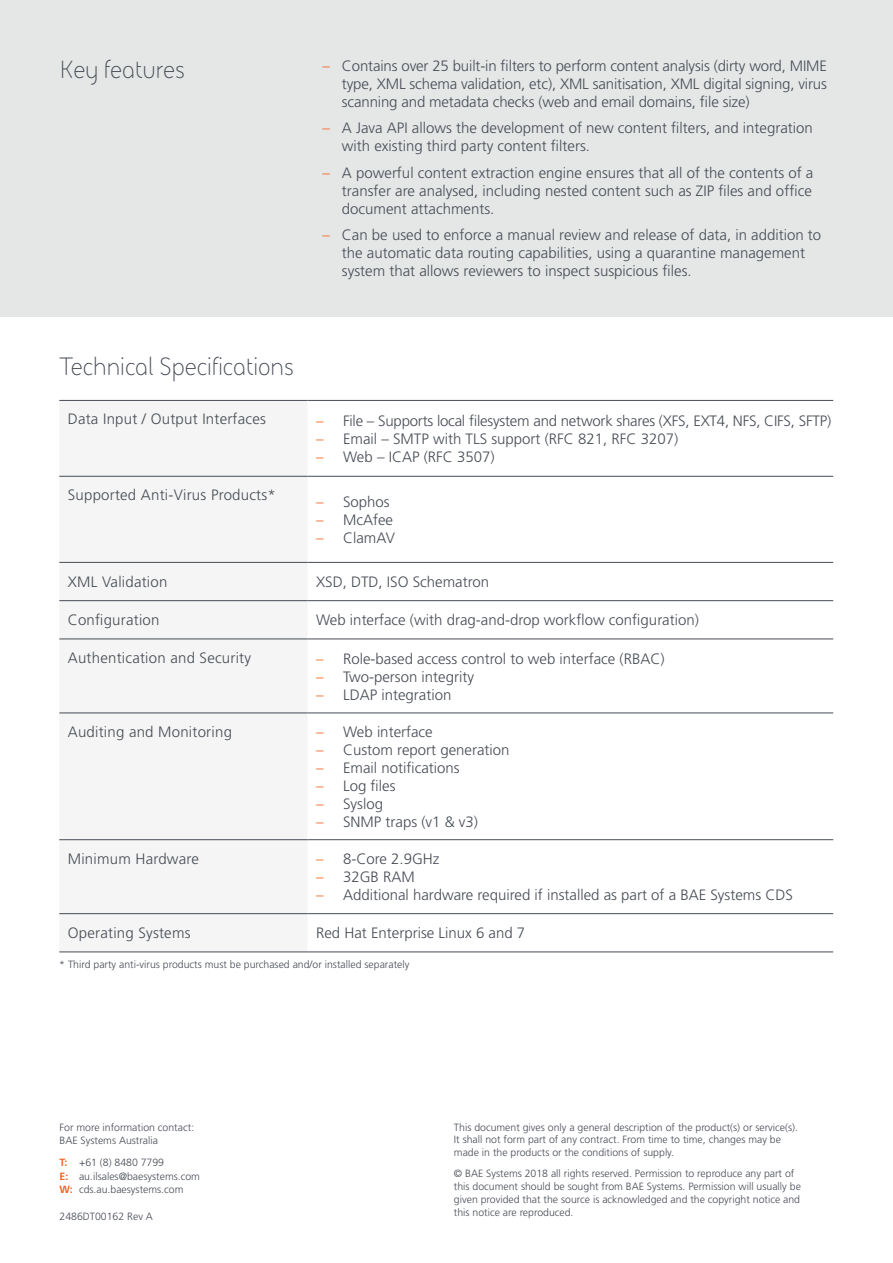
<style>
.page{position:relative;width:893px;height:1263px;background:#fff}
.page>*{position:absolute;margin:0;border:0;box-sizing:border-box;transform-origin:0 0}
.t1{font:25.5px "BAE Systems";color:#474c55}
.t2{font:300 15px/18px "Frutiger";color:#474c55;text-align:justify}
.t3{font:300 10.5px/12.8px "Frutiger";color:#474c55}
.s1{color:#f26522}
.s2{font-family:"Frutiger CE";font-weight:700;color:#f26522}
</style>
<div class="page">
<div style="left:0;top:0;width:893px;height:317px;background:#e5e7e7"></div>
<div style="left:59px;top:401px;width:249px;height:550px;background:#f4f5f4"></div>
<hr style="left:59px;top:400px;width:249px;height:1px;background:#474c55">
<hr style="left:59px;top:476px;width:249px;height:1px;background:#474c55">
<hr style="left:308px;top:476px;width:525px;height:1px;background:#474c55">
<hr style="left:59px;top:562px;width:249px;height:1px;background:#474c55">
<hr style="left:308px;top:562px;width:525px;height:1px;background:#474c55">
<hr style="left:59px;top:600px;width:249px;height:1px;background:#474c55">
<hr style="left:308px;top:600px;width:525px;height:1px;background:#474c55">
<hr style="left:59px;top:638px;width:249px;height:1px;background:#474c55">
<hr style="left:308px;top:638px;width:525px;height:1px;background:#474c55">
<hr style="left:59px;top:712px;width:249px;height:1px;background:#474c55">
<hr style="left:308px;top:712px;width:525px;height:1px;background:#474c55">
<hr style="left:59px;top:839px;width:249px;height:1px;background:#474c55">
<hr style="left:308px;top:839px;width:525px;height:1px;background:#474c55">
<hr style="left:59px;top:913px;width:249px;height:1px;background:#474c55">
<hr style="left:308px;top:913px;width:525px;height:1px;background:#474c55">
<hr style="left:59px;top:951px;width:249px;height:1px;background:#474c55">
<hr style="left:308px;top:951px;width:525px;height:1px;background:#474c55">
<hr style="left:308px;top:400px;width:525px;height:1px;background:#474c55">
<h1 class="t1" style="left:60px;top:53px;width:127px">Key features</h1>
<p class="t2" style="left:342px;top:57px;width:486px;text-indent:-20px"><span class="s1">–</span> Contains over 25 built-in filters to perform content analysis (dirty word, MIME type, XML schema validation, etc), XML sanitisation, XML digital signing, virus scanning and metadata checks (web and email domains, file size)</p>
<p class="t2" style="left:342px;top:119px;width:472px;text-indent:-20px"><span class="s1">–</span> A Java API allows the development of new content filters, and integration with existing third party content filters.</p>
<p class="t2" style="left:342px;top:164px;width:473px;text-indent:-20px"><span class="s1">–</span> A powerful content extraction engine ensures that all of the contents of a transfer are analysed, including nested content such as ZIP files and office document attachments.</p>
<p class="t2" style="left:342px;top:226px;width:481px;text-align:left;text-indent:-20px"><span class="s1">–</span> Can be used to enforce a manual review and release of data, in addition to the automatic data routing capabilities, using a quarantine management system that allows reviewers to inspect suspicious files.</p>
<h1 class="t1" style="left:60px;top:349px;width:236px">Technical Specifications</h1>
<p class="t2" style="left:68px;top:410px;width:200px">Data Input / Output Interfaces</p>
<p class="t2" style="left:316px;top:412px;width:517px"><span class="s1">–</span> File – Supports local filesystem and network shares (XFS, EXT4, NFS, CIFS, SFTP)</p>
<p class="t2" style="left:316px;top:430px;width:364px"><span class="s1">–</span> Email – SMTP with TLS support (RFC 821, RFC 3207)</p>
<p class="t2" style="left:316px;top:448px;width:180px"><span class="s1">–</span> Web – ICAP (RFC 3507)</p>
<p class="t2" style="left:68px;top:486px;width:210px">Supported Anti-Virus Products*</p>
<p class="t2" style="left:316px;top:493px;width:75px"><span class="s1">–</span> Sophos</p>
<p class="t2" style="left:316px;top:511px;width:78px"><span class="s1">–</span> McAfee</p>
<p class="t2" style="left:316px;top:529px;width:80px"><span class="s1">–</span> ClamAV</p>
<p class="t2" style="left:68px;top:573px;width:101px">XML Validation</p>
<p class="t2" style="left:316px;top:573px;width:175px">XSD, DTD, ISO Schematron</p>
<p class="t2" style="left:68px;top:611px;width:93px">Configuration</p>
<p class="t2" style="left:316px;top:611px;width:384px">Web interface (with drag-and-drop workflow configuration)</p>
<p class="t2" style="left:68px;top:649px;width:185px">Authentication and Security</p>
<p class="t2" style="left:316px;top:650px;width:350px"><span class="s1">–</span> Role-based access control to web interface (RBAC)</p>
<p class="t2" style="left:316px;top:668px;width:160px"><span class="s1">–</span> Two-person integrity</p>
<p class="t2" style="left:316px;top:686px;width:137px"><span class="s1">–</span> LDAP integration</p>
<p class="t2" style="left:68px;top:723px;width:166px">Auditing and Monitoring</p>
<p class="t2" style="left:316px;top:723px;width:118px"><span class="s1">–</span> Web interface</p>
<p class="t2" style="left:316px;top:741px;width:195px"><span class="s1">–</span> Custom report generation</p>
<p class="t2" style="left:316px;top:759px;width:145px"><span class="s1">–</span> Email notifications</p>
<p class="t2" style="left:316px;top:777px;width:81px"><span class="s1">–</span> Log files</p>
<p class="t2" style="left:316px;top:795px;width:69px"><span class="s1">–</span> Syslog</p>
<p class="t2" style="left:316px;top:813px;width:164px"><span class="s1">–</span> SNMP traps (v1 &amp; v3)</p>
<p class="t2" style="left:68px;top:850px;width:133px">Minimum Hardware</p>
<p class="t2" style="left:316px;top:850px;width:125px"><span class="s1">–</span> 8-Core 2.9GHz</p>
<p class="t2" style="left:316px;top:868px;width:100px"><span class="s1">–</span> 32GB RAM</p>
<p class="t2" style="left:316px;top:886px;width:478px"><span class="s1">–</span> Additional hardware required if installed as part of a BAE Systems CDS</p>
<p class="t2" style="left:68px;top:924px;width:124px">Operating Systems</p>
<p class="t2" style="left:316px;top:924px;width:211px">Red Hat Enterprise Linux 6 and 7</p>
<p class="t3" style="left:59px;top:958px;width:352px">* Third party anti-virus products must be purchased and/or installed separately</p>
<p class="t3" style="left:60px;top:1120px;width:136px;line-height:13.5px">For more information contact:<br>BAE Systems Australia</p>
<p class="t3" style="left:60px;top:1156px;width:142px;line-height:13.5px"><span class="s2">T:</span> +61 (8) 8480 7799<br><span class="s2">E:</span> au.ilsales@baesystems.com<br><span class="s2">W:</span> cds.au.baesystems.com</p>
<p class="t3" style="left:60px;top:1210px;width:95px">2486DT00162 Rev A</p>
<p class="t3" style="left:454px;top:1121px;width:346px">This document gives only a general description of the product(s) or service(s).<br>It shall not form part of any contract. From time to time, changes may be made in the products or the conditions of supply.</p>
<p class="t3" style="left:454px;top:1167px;width:348px">© BAE Systems 2018 all rights reserved. Permission to reproduce any part of this document should be sought from BAE Systems. Permission will usually be given provided that the source is acknowledged and the copyright notice and this notice are reproduced.</p>
</div>
